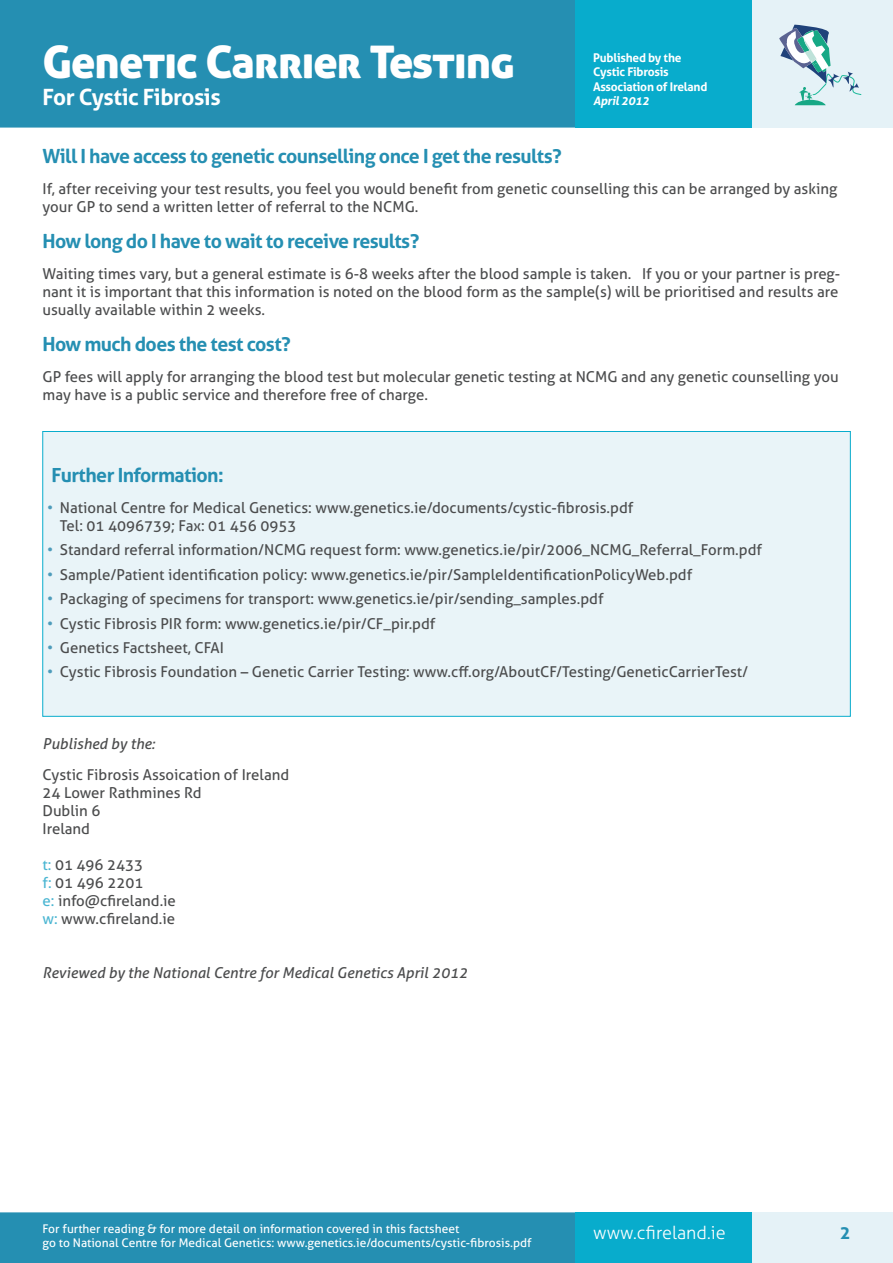
<style>
.page{position:relative;width:893px;height:1263px;background:#fff}
.page>*{position:absolute;margin:0;border:0;box-sizing:border-box;transform-origin:0 0}
.Paper_Title{font:45px "Aller Display";letter-spacing:-.02em;color:#fff}
.Paper_Sub_title{font:700 22.5px "Aller";letter-spacing:-.02em;color:#fff}
.Section_Head{font:700 19.5px "Aller";letter-spacing:-.03em;color:#258fb2}
.t1{font:300 18px "Aller";color:#fff}
.t2{font:700 18px "Aller";color:#258fb2}
.Body_Copy{font:15px/18px "Aller";color:#4b4c4d}
.Bullets{font:15px "Aller";color:#4b4c4d}
.Body_Copy-2{font:italic 15px "Aller";color:#4b4c4d}
.Footer_copy{font:12px/14.4px "Aller";color:#fff}
.t3{font:700 12px "Aller";letter-spacing:-.02em;color:#fff}
.t4{font:italic 700 12px "Aller";letter-spacing:-.02em;color:#fff}
.s1{color:#4e9cbb}
.s2{color:#4bb6d2}
</style>
<div class="page">
<div style="left:0;top:1212px;width:575px;height:51px;background:#258fb2"></div>
<div style="left:575px;top:1212px;width:179px;height:51px;background:#08accc"></div>
<div style="left:752px;top:1212px;width:141px;height:51px;background:#e5f2f7"></div>
<div style="left:0;top:0;width:575px;height:128px;background:#258fb2"></div>
<div style="left:575px;top:0;width:179px;height:128px;background:#08accc"></div>
<div style="left:752px;top:0;width:141px;height:128px;background:#e5f2f7"></div>
<svg style="left:779px;top:25px;width:83px;height:80px"></svg>
<div style="left:43px;top:431px;width:807px;height:285px;background:#e9f4f8"></div>
<p class="Paper_Title" style="left:43px;top:34px;width:474px">Genetic Carrier Testing</p>
<p class="Paper_Sub_title" style="left:43px;top:83px;width:180px">For Cystic Fibrosis</p>
<p class="t3" style="left:593px;top:50px;width:90px">Published by the</p>
<p class="t3" style="left:593px;top:65px;width:77px">Cystic Fibrosis</p>
<p class="t3" style="left:593px;top:79px;width:116px">Association of Ireland</p>
<p class="t4" style="left:593px;top:94px;width:58px">April 2012</p>
<p class="Section_Head" style="left:43px;top:144px;width:521px">Will I have access to genetic counselling once I get the results?</p>
<p class="Body_Copy" style="left:43px;top:180px;width:796px">If, after receiving your test results, you feel you would benefit from genetic counselling this can be arranged by asking your GP to send a written letter of referral to the NCMG.</p>
<p class="Section_Head" style="left:43px;top:229px;width:378px">How long do I have to wait to receive results?</p>
<p class="Body_Copy" style="left:43px;top:265px;width:799px">Waiting times vary, but a general estimate is 6-8 weeks after the blood sample is taken. If you or your partner is preg&shy;nant it is important that this information is noted on the blood form as the sample(s) will be prioritised and results are usually available within 2 weeks.</p>
<p class="Section_Head" style="left:43px;top:332px;width:250px">How much does the test cost?</p>
<p class="Body_Copy" style="left:43px;top:367px;width:798px">GP fees will apply for arranging the blood test but molecular genetic testing at NCMG and any genetic counselling you may have is a public service and therefore free of charge.</p>
<p class="Section_Head" style="left:51px;top:463px;width:174px">Further Information:</p>
<p class="Bullets" style="left:47px;top:499px;width:588px"><span class="s1">•</span> National Centre for Medical Genetics: www.genetics.ie/documents/cystic-fibrosis.pdf</p>
<p class="Body_Copy" style="left:60px;top:517px;width:238px">Tel: 01 4096739; Fax: 01 456 0953</p>
<p class="Bullets" style="left:47px;top:541px;width:716px"><span class="s1">•</span> Standard referral information/NCMG request form: www.genetics.ie/pir/2006_NCMG_Referral_Form.pdf</p>
<p class="Bullets" style="left:47px;top:565px;width:646px"><span class="s1">•</span> Sample/Patient identification policy: www.genetics.ie/pir/SampleIdentificationPolicyWeb.pdf</p>
<p class="Bullets" style="left:47px;top:590px;width:558px"><span class="s1">•</span> Packaging of specimens for transport: www.genetics.ie/pir/sending_samples.pdf</p>
<p class="Bullets" style="left:47px;top:614px;width:390px"><span class="s1">•</span> Cystic Fibrosis PIR form: www.genetics.ie/pir/CF_pir.pdf</p>
<p class="Bullets" style="left:47px;top:638px;width:178px"><span class="s1">•</span> Genetics Factsheet, CFAI</p>
<p class="Bullets" style="left:47px;top:663px;width:703px"><span class="s1">•</span> Cystic Fibrosis Foundation – Genetic Carrier Testing: www.cff.org/AboutCF/Testing/GeneticCarrierTest/</p>
<p class="Body_Copy-2" style="left:43px;top:735px;width:114px">Published by the:</p>
<p class="Body_Copy" style="left:43px;top:766px;width:248px">Cystic Fibrosis Assoication of Ireland</p>
<p class="Body_Copy" style="left:43px;top:784px;width:161px">24 Lower Rathmines Rd</p>
<p class="Body_Copy" style="left:43px;top:802px;width:59px">Dublin 6</p>
<p class="Body_Copy" style="left:43px;top:820px;width:49px">Ireland</p>
<p class="Body_Copy" style="left:43px;top:856px;width:102px"><span class="s2">t:</span> 01 496 2433</p>
<p class="Body_Copy" style="left:43px;top:874px;width:102px"><span class="s2">f:</span> 01 496 2201</p>
<p class="Body_Copy" style="left:43px;top:892px;width:135px"><span class="s2">e:</span> info@cfireland.ie</p>
<p class="Body_Copy" style="left:43px;top:910px;width:134px"><span class="s2">w:</span> www.cfireland.ie</p>
<p class="Body_Copy-2" style="left:43px;top:964px;width:427px">Reviewed by the National Centre for Medical Genetics April 2012</p>
<p class="Footer_copy" style="left:43px;top:1221px;width:491px">For further reading &amp; for more detail on information covered in this factsheet<br>go to National Centre for Medical Genetics: www.genetics.ie/documents/cystic-fibrosis.pdf</p>
<p class="t1" style="left:593px;top:1222px;width:134px">www.cfireland.ie</p>
<p class="t2" style="left:840px;top:1221px;width:12px">2</p>
</div>
